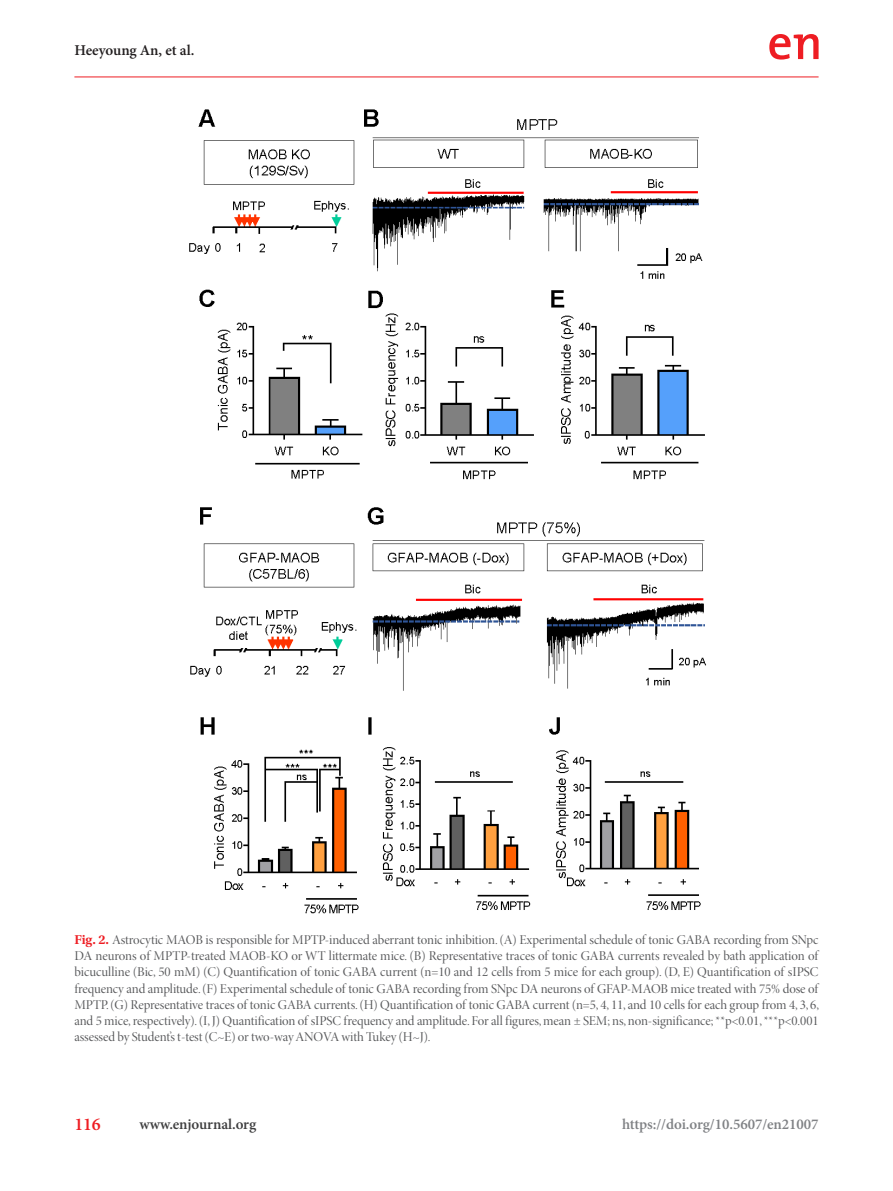
<style>
.page{position:relative;width:893px;height:1191px;background:#fff}
.page>*{position:absolute;margin:0;border:0;box-sizing:border-box;transform-origin:0 0}
.t1{font:600 18px "Minion Pro";color:#ee1d23}
.t2{font:600 15px "Minion Pro";letter-spacing:-.005em;color:#808285}
.t3{font:600 15px "Minion Pro";letter-spacing:-.005em;color:#3e3e3f}
.t4{font:600 15px "Minion Pro";letter-spacing:-.01em;color:#231f20}
.t5{font:13.5px/16.2px "Minion Pro Disp";letter-spacing:-.01em;color:#57585a;text-align:justify}
.s1{font-family:"Utopia Std";font-weight:600;color:#ee1d23}
</style>
<div class="page">
<hr style="left:74px;top:77px;width:745px;height:1px;background:#ee1d23">
<svg style="left:769px;top:34px;width:50px;height:26px"></svg>
<img style="left:189px;top:109px;width:517px;height:805px">
<p class="t4" style="left:74px;top:40px;width:121px">Heeyoung An, et al.</p>
<p class="t5" style="left:74px;top:932px;width:746px"><span class="s1">Fig. 2.</span> Astrocytic MAOB is responsible for MPTP-induced aberrant tonic inhibition. (A) Experimental schedule of tonic GABA recording from SNpc DA neurons of MPTP-treated MAOB-KO or WT littermate mice. (B) Representative traces of tonic GABA currents revealed by bath application of bicuculline (Bic, 50 mM) (C) Quantification of tonic GABA current (n=10 and 12 cells from 5 mice for each group). (D, E) Quantification of sIPSC frequency and amplitude. (F) Experimental schedule of tonic GABA recording from SNpc DA neurons of GFAP-MAOB mice treated with 75% dose of MPTP. (G) Representative traces of tonic GABA currents. (H) Quantification of tonic GABA current (n=5, 4, 11, and 10 cells for each group from 4, 3, 6, and 5 mice, respectively). (I, J) Quantification of sIPSC frequency and amplitude. For all figures, mean ± SEM; ns, non-significance; **p&lt;0.01, ***p&lt;0.001 assessed by Student’s t-test (C~E) or two-way ANOVA with Tukey (H~J).</p>
<h1 class="t1" style="left:74px;top:1112px;width:28px">116</h1>
<p class="t3" style="left:140px;top:1114px;width:118px">www.enjournal.org</p>
<p class="t2" style="left:622px;top:1114px;width:198px">https://doi.org/10.5607/en21007</p>
</div>
